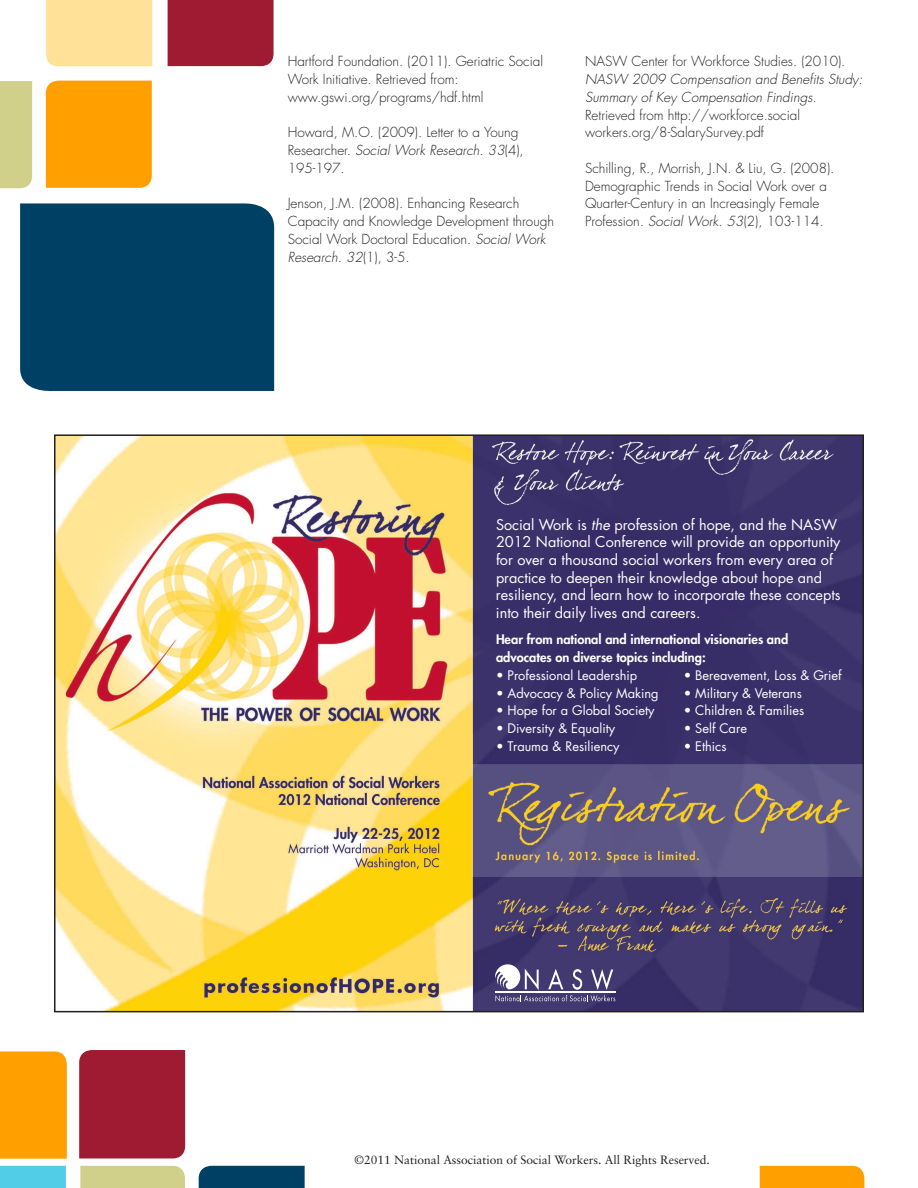
<style>
.page{position:relative;width:918px;height:1188px;background:#fff}
.page>*{position:absolute;margin:0;border:0;box-sizing:border-box;transform-origin:0 0}
.t1{font:14.4px/17.7px "Futura";color:#fff}
.t2{font:300 13.5px/17.7px "Futura";color:#231f20}
.t3{font:italic 300 13.5px/17.7px "Futura";letter-spacing:.005em;color:#231f20}
.t4{font:12.9px "Futura";color:#fff}
.t5{font:800 12.9px/17.7px "Futura";color:#fff}
.t6{font:12px "Sabon";color:#231f20}
.s1{font-style:italic}
.s2{font-style:inherit}
.s3{font-style:normal}
</style>
<div class="page">
<div style="left:46px;top:0;width:106px;height:67px;background:#ffe298"></div>
<div style="left:82px;top:0;width:20px;height:11px;background:#ffe298"></div>
<div style="left:45px;top:81px;width:107px;height:107px;background:#ff9f00"></div>
<div style="left:73px;top:131px;width:20px;height:21px;background:#ff9f00"></div>
<div style="left:167px;top:0;width:107px;height:66px;background:#9f1b31"></div>
<div style="left:194px;top:10px;width:20px;height:20px;background:#9f1b31"></div>
<div style="left:0;top:81px;width:33px;height:107px;background:#d0d08b"></div>
<div style="left:20px;top:203px;width:254px;height:188px;background:#004065"></div>
<div style="left:106px;top:251px;width:48px;height:35px;background:#004065"></div>
<div style="left:79px;top:1050px;width:107px;height:108px;background:#9f1b31"></div>
<div style="left:106px;top:1101px;width:20px;height:21px;background:#9f1b31"></div>
<div style="left:0;top:1051px;width:67px;height:108px;background:#ff9f00"></div>
<div style="left:0;top:1079px;width:17px;height:20px;background:#ff9f00"></div>
<div style="left:80px;top:1165px;width:105px;height:23px;background:#d0d08b"></div>
<svg style="left:0;top:1166px;width:66px;height:22px"></svg>
<div style="left:198px;top:1166px;width:107px;height:22px;background:#004065"></div>
<div style="left:760px;top:1165px;width:104px;height:23px;background:#ff9f00"></div>
<img style="left:57px;top:437px;width:804px;height:572px">
<svg style="left:495px;top:964px;width:120px;height:38px"></svg>
<p class="t2" style="left:288px;top:54px;width:257px">Hartford Foundation. (2011). Geriatric Social<br>Work Initiative. Retrieved from: www.gswi.org/programs/hdf.html</p>
<p class="t2" style="left:288px;top:125px;width:238px">Howard, M.O. (2009). Letter to a Young<br>Researcher. <span class="s1">Social Work Research. 33</span>(4),<br>195-197.</p>
<p class="t2" style="left:288px;top:196px;width:268px">Jenson, J.M. (2008). Enhancing Research Capacity and Knowledge Development through Social Work Doctoral Education. <span class="s1">Social Work Research. 32</span>(1), 3-5.</p>
<p class="t2" style="left:585px;top:54px;width:262px">NASW Center for Workforce Studies. (2010).</p>
<p class="t3" style="left:585px;top:72px;width:279px">NASW 2009 Compensation and Benefits Study:<br>Summary of Key Compensation Findings<span class="s2">.<br></span><span class="s3">Retrieved from http://workforce.social workers.org/8-SalarySurvey.pdf</span></p>
<p class="t2" style="left:585px;top:160px;width:251px">Schilling, R., Morrish, J.N. &amp; Liu, G. (2008).<br>Demographic Trends in Social Work over a Quarter-Century in an Increasingly Female Profession<span class="s1">.</span><span class="s1">Social Work. 53</span>(2), 103-114.</p>
<p class="t1" style="left:496px;top:517px;width:346px">Social Work is <span class="s1">the</span> profession of hope, and the NASW 2012 National Conference will provide an opportunity for over a thousand social workers from every area of practice to deepen their knowledge about hope and resiliency, and learn how to incorporate these concepts into their daily lives and careers.</p>
<p class="t5" style="left:496px;top:632px;width:294px">Hear from national and international visionaries and advocates on diverse topics including:</p>
<p class="t4" style="left:496px;top:669px;width:143px">• Professional Leadership</p>
<p class="t4" style="left:684px;top:669px;width:160px">• Bereavement, Loss &amp; Grief</p>
<p class="t4" style="left:496px;top:687px;width:164px">• Advocacy &amp; Policy Making</p>
<p class="t4" style="left:684px;top:687px;width:120px">• Military &amp; Veterans</p>
<p class="t4" style="left:496px;top:705px;width:160px">• Hope for a Global Society</p>
<p class="t4" style="left:684px;top:705px;width:122px">• Children &amp; Families</p>
<p class="t4" style="left:496px;top:722px;width:121px">• Diversity &amp; Equality</p>
<p class="t4" style="left:684px;top:722px;width:65px">• Self Care</p>
<p class="t4" style="left:496px;top:740px;width:125px">• Trauma &amp; Resiliency</p>
<p class="t4" style="left:684px;top:740px;width:44px">• Ethics</p>
<p class="t6" style="left:355px;top:1155px;width:357px">©2011 National Association of Social Workers. All Rights Reserved.</p>
</div>
